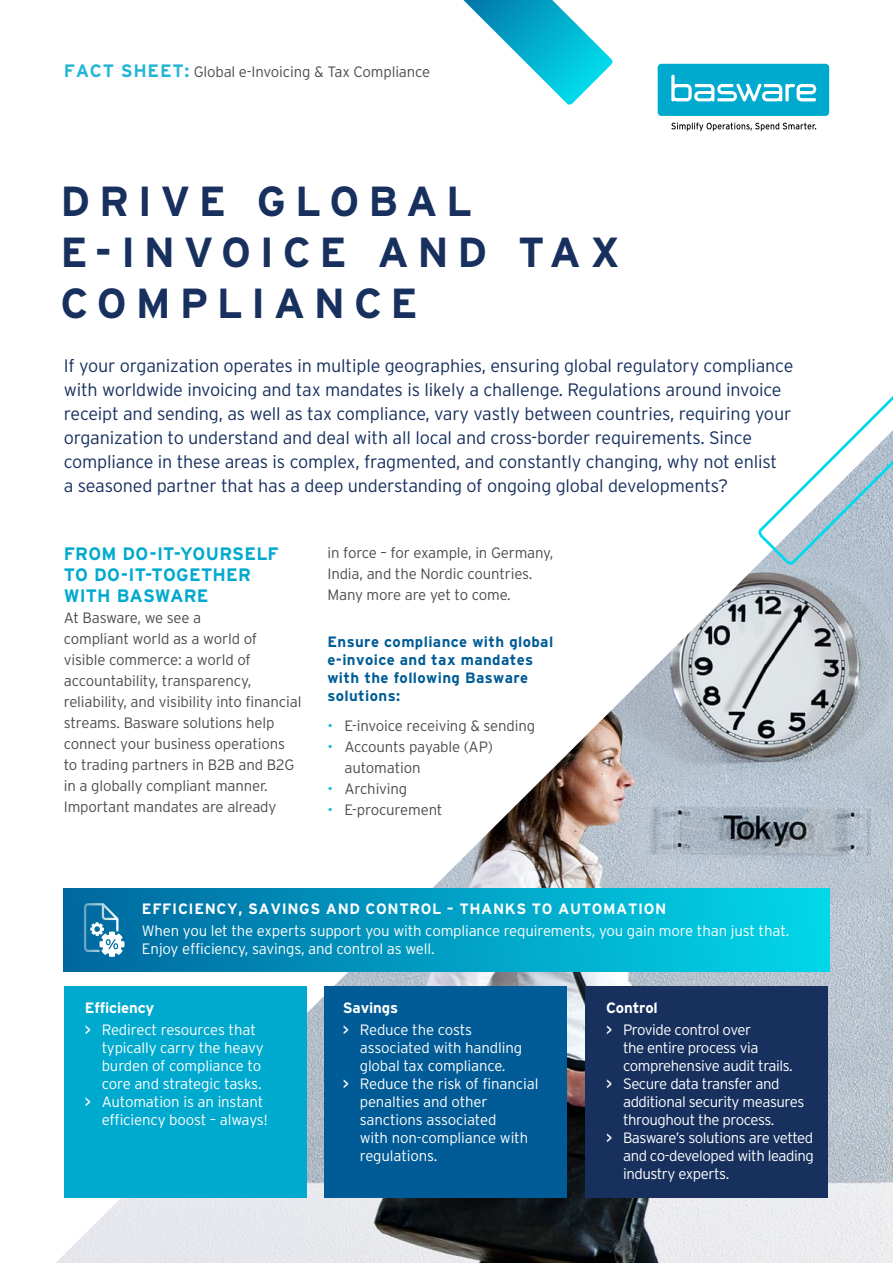
<style>
.page{position:relative;width:893px;height:1263px;background:#fff}
.page>*{position:absolute;margin:0;border:0;box-sizing:border-box;transform-origin:0 0}
.t1{font:700 42px/51px "Interstate";letter-spacing:.205em;color:#17305e}
.t2{font:300 18px/24px "Interstate";letter-spacing:-.01em;color:#17305e}
.t3{font:700 18px/21px "Interstate";letter-spacing:.01em;color:#00a9ce}
.t4{font:300 15px/22.2px "Interstate";letter-spacing:-.015em;color:#fff}
.t5{font:300 15px/21px "Interstate";letter-spacing:-.01em;color:#4d4d4f}
.t6{font:700 15px/18px "Interstate";letter-spacing:.025em;color:#005c96}
.t7{font:700 15px "Interstate";letter-spacing:.04em;color:#fff}
.s1{font-weight:700;font-size:18px;color:#26b6d5}
.s2{color:#26b6d5}
.s3{font-weight:700}
.s4{font-weight:400}
</style>
<div class="page">
<img style="left:56px;top:567px;width:837px;height:696px">
<svg style="left:755px;top:396px;width:138px;height:171px"></svg>
<svg style="left:463px;top:0;width:150px;height:105px"></svg>
<div style="left:658px;top:64px;width:171px;height:52px;background:#00a9ce;border-radius:4px"></div>
<svg style="left:671px;top:75px;width:145px;height:26px"></svg>
<svg style="left:671px;top:123px;width:145px;height:8px"></svg>
<div style="left:64px;top:986px;width:242px;height:212px;background:#00a9ce"></div>
<div style="left:64px;top:889px;width:765px;height:82px;background:linear-gradient(to right,#00679e,#02d7e9)"></div>
<div style="left:324px;top:986px;width:243px;height:212px;background:#005b96"></div>
<div style="left:585px;top:986px;width:243px;height:212px;background:#17305e"></div>
<svg style="left:84px;top:903px;width:41px;height:54px"></svg>
<p class="t5" style="left:64px;top:61px;width:368px"><span class="s1">FACT SHEET:</span> Global e-Invoicing &amp; Tax Compliance</p>
<h1 class="t1" style="left:61px;top:176px;width:561px">DRIVE GLOBAL<br>E-INVOICE AND TAX<br>COMPLIANCE</h1>
<p class="t2" style="left:64px;top:354px;width:731px">If your organization operates in multiple geographies, ensuring global regulatory compliance with worldwide invoicing and tax mandates is likely a challenge. Regulations around invoice receipt and sending, as well as tax compliance, vary vastly between countries, requiring your organization to understand and deal with all local and cross-border requirements. Since compliance in these areas is complex, fragmented, and constantly changing, why not enlist<br>a seasoned partner that has a deep understanding of ongoing global developments?</p>
<p class="t3" style="left:64px;top:543px;width:217px">FROM DO-IT-YOURSELF<br>TO DO-IT-TOGETHER<br>WITH BASWARE</p>
<p class="t5" style="left:64px;top:607px;width:239px">At Basware, we see a<br>compliant world as a world of visible commerce: a world of accountability, transparency, reliability, and visibility into financial streams. Basware solutions help connect your business operations to trading partners in B2B and B2G in a globally compliant manner.<br>Important mandates are already</p>
<p class="t5" style="left:327px;top:542px;width:228px">in force – for example, in Germany,<br>India, and the Nordic countries.<br>Many more are yet to come.</p>
<p class="t6" style="left:327px;top:633px;width:227px">Ensure compliance with global e-invoice and tax mandates with the following Basware solutions:</p>
<p class="t5" style="left:327px;top:715px;width:209px"><span class="s2">•</span> E-invoice receiving &amp; sending</p>
<p class="t5" style="left:344px;top:736px;width:150px;text-indent:-17px"><span class="s2">•</span> Accounts payable (AP) automation</p>
<p class="t5" style="left:327px;top:778px;width:81px"><span class="s2">•</span> Archiving</p>
<p class="t5" style="left:327px;top:799px;width:117px"><span class="s2">•</span> E-procurement</p>
<p class="t7" style="left:142px;top:900px;width:526px">EFFICIENCY, SAVINGS AND CONTROL – THANKS TO AUTOMATION</p>
<p class="t4" style="left:142px;top:922px;width:649px;line-height:18px">When you let the experts support you with compliance requirements, you gain more than just that.<br>Enjoy efficiency, savings, and control as well.</p>
<p class="t4" style="left:85px;top:996px;width:173px"><span class="s3">Efficiency<br></span><span class="s4">&gt;</span> Redirect resources that</p>
<p class="t4" style="left:102px;top:1036px;width:164px">typically carry the heavy</p>
<p class="t4" style="left:102px;top:1054px;width:161px">burden of compliance to</p>
<p class="t4" style="left:102px;top:1072px;width:161px">core and strategic tasks.</p>
<p class="t4" style="left:85px;top:1090px;width:180px"><span class="s4">&gt;</span> Automation is an instant</p>
<p class="t4" style="left:102px;top:1108px;width:167px">efficiency boost – always!</p>
<p class="t4" style="left:343px;top:996px;width:131px"><span class="s3">Savings<br></span><span class="s4">&gt;</span> Reduce the costs</p>
<p class="t4" style="left:360px;top:1036px;width:164px">associated with handling</p>
<p class="t4" style="left:360px;top:1054px;width:147px">global tax compliance.</p>
<p class="t4" style="left:343px;top:1072px;width:197px"><span class="s4">&gt;</span> Reduce the risk of financial</p>
<p class="t4" style="left:360px;top:1090px;width:129px">penalties and other</p>
<p class="t4" style="left:360px;top:1108px;width:138px">sanctions associated</p>
<p class="t4" style="left:360px;top:1126px;width:170px">with non-compliance with</p>
<p class="t4" style="left:360px;top:1144px;width:79px">regulations.</p>
<p class="t4" style="left:606px;top:996px;width:147px"><span class="s3">Control<br></span><span class="s4">&gt;</span> Provide control over</p>
<p class="t4" style="left:623px;top:1036px;width:137px">the entire process via</p>
<p class="t4" style="left:623px;top:1054px;width:171px">comprehensive audit trails.</p>
<p class="t4" style="left:606px;top:1072px;width:175px"><span class="s4">&gt;</span> Secure data transfer and</p>
<p class="t4" style="left:623px;top:1090px;width:183px">additional security measures</p>
<p class="t4" style="left:623px;top:1108px;width:153px">throughout the process.</p>
<p class="t4" style="left:606px;top:1126px;width:209px"><span class="s4">&gt;</span> Basware’s solutions are vetted</p>
<p class="t4" style="left:623px;top:1144px;width:192px">and co-developed with leading</p>
<p class="t4" style="left:623px;top:1162px;width:108px">industry experts.</p>
</div>
